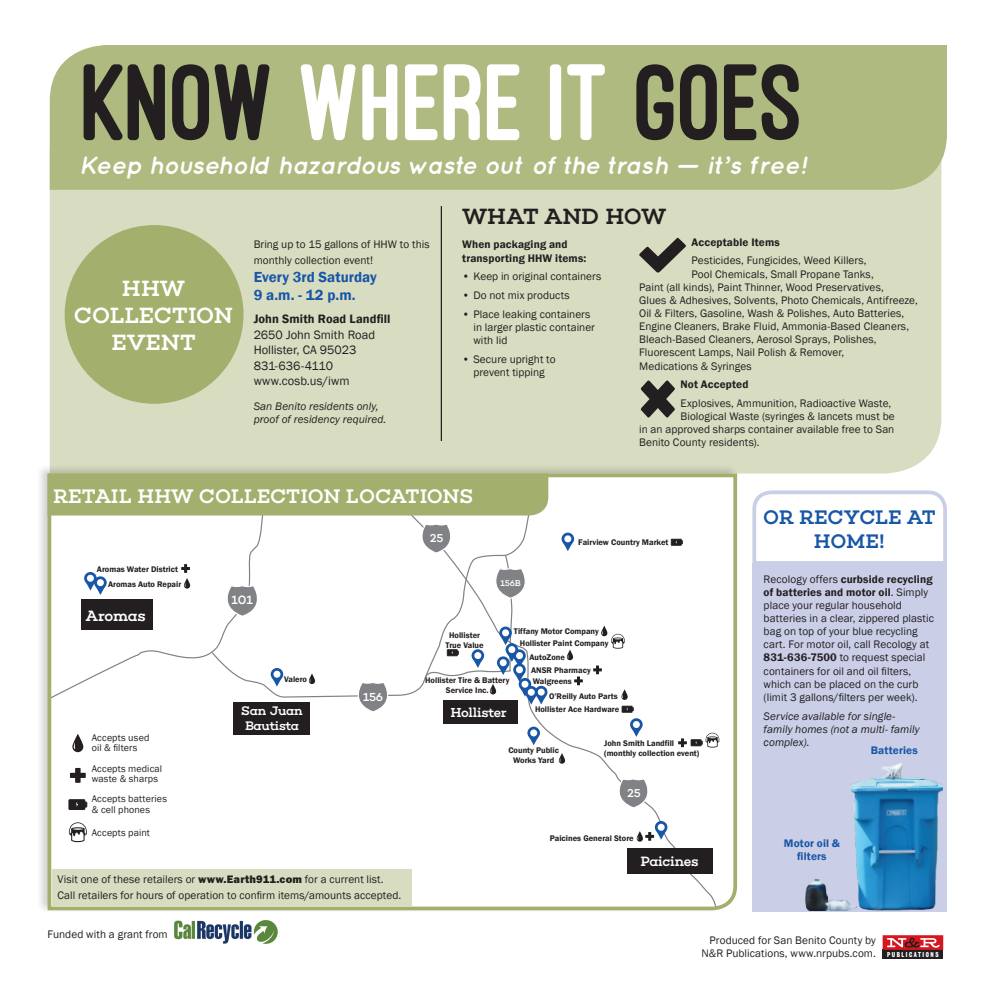
<style>
.page{position:relative;width:990px;height:990px;background:#fff}
.page>*{position:absolute;margin:0;border:0;box-sizing:border-box;transform-origin:0 0}
.t1{font:800 112.5px "Ostrich Sans";letter-spacing:-.015em;color:#231f20}
.t2{font:italic 700 25px "Quicksand";letter-spacing:-.025em;color:#fff}
.t3{font:22.5px/27px "Choplin Medium DEMO";letter-spacing:-.01em;color:#fff;text-align:center}
.t4{font:22.5px "Choplin Medium DEMO";letter-spacing:-.01em;color:#231f20}
.t5{font:20px "Choplin Medium DEMO";letter-spacing:-.01em;color:#fff}
.t6{font:20px/24px "Choplin Medium DEMO";letter-spacing:-.005em;color:#1856a6;text-align:center}
.t7{font:15.25px "Choplin Medium DEMO";letter-spacing:-.015em;color:#fff}
.t8{font:600 15px/18.1px "Franklin Gothic";color:#1856a6}
.t9{font:13.75px "Choplin Medium DEMO";letter-spacing:-.025em;color:#fff}
.t10{font:13.25px "Choplin Medium DEMO";letter-spacing:-.025em;color:#fff}
.t11{font:12.62px "Choplin Medium DEMO";letter-spacing:-.025em;color:#fff}
.t12{font:12.5px/15.6px "Franklin Gothic";color:#231f20}
.t13{font:12.25px "Choplin Medium DEMO";color:#fff}
.t14{font:11.88px "Choplin Medium DEMO";color:#fff}
.t15{font:11.62px "Choplin Medium DEMO";color:#fff}
.t16{font:11.25px/13.1px "Franklin Gothic";letter-spacing:.005em;color:#231f20}
.t17{font:italic 11.25px/13.1px "Franklin Gothic";letter-spacing:.005em;color:#231f20}
.t18{font:600 11.25px/13.1px "Franklin Gothic";letter-spacing:.01em;color:#231f20}
.t19{font:600 11.25px/13.1px "Franklin Gothic";letter-spacing:.01em;color:#1856a6;text-align:center}
.t20{font:10px/10.6px "Franklin Gothic";letter-spacing:.01em;color:#231f20}
.t21{font:8.5px "Choplin Medium DEMO";color:#fff}
.t22{font:600 8.38px/10.1px "Franklin Gothic";color:#231f20}
.t23{font:6.5px "Bureau Grotesque Three Seven";letter-spacing:.24em;color:#fff}
.s1{color:#fff}
.s2{font-weight:600}
.s3{font-weight:800}
</style>
<div class="page">
<div style="left:50px;top:190px;width:891px;height:284px;background:#d8dcc1"></div>
<div style="left:36px;top:464px;width:703px;height:450px;background:#231f20;opacity:.2"></div>
<svg style="left:46px;top:472px;width:693px;height:440px"></svg>
<div style="left:48px;top:474px;width:500px;height:42px;background:#a3b06d"></div>
<div style="left:883px;top:950px;width:60px;height:9px;background:#231f20"></div>
<svg style="left:883px;top:935px;width:60px;height:15px"></svg>
<div style="left:50px;top:45px;width:897px;height:145px;background:#afba80"></div>
<div style="left:752px;top:564px;width:195px;height:348px;background:#cacee7"></div>
<svg style="left:752px;top:490px;width:195px;height:74px"></svg>
<svg style="left:639px;top:238px;width:47px;height:35px;background:#8f8f80"></svg>
<div style="left:67px;top:227px;width:175px;height:175px;background:#a3b06d;border-radius:50%"></div>
<div style="left:65px;top:225px;width:179px;height:179px;border:4px solid #a3b06d;border-radius:50%"></div>
<hr style="left:441px;top:206px;width:1px;height:235px;background:#231f20">
<svg style="left:641px;top:380px;width:34px;height:38px"></svg>
<img style="left:174px;top:920px;width:104px;height:24px">
<svg style="left:72px;top:734px;width:11px;height:18px"></svg>
<svg style="left:74px;top:742px;width:2px;height:7px"></svg>
<svg style="left:70px;top:768px;width:16px;height:15px"></svg>
<svg style="left:68px;top:799px;width:19px;height:11px"></svg>
<svg style="left:69px;top:822px;width:18px;height:20px"></svg>
<div style="left:52px;top:870px;width:360px;height:37px;background:#d8dcc1"></div>
<img style="left:805px;top:763px;width:137px;height:147px">
<p class="t1" style="left:84px;top:43px;width:724px">KNOW <span class="s1">WHERE IT</span> GOES</p>
<p class="t2" style="left:79px;top:150px;width:728px">Keep household hazardous waste out of the trash — it’s free!</p>
<p class="t3" style="left:74px;top:276px;width:160px">HH W<br>COLLECTION<br>EVENT</p>
<p class="t16" style="left:254px;top:237px;width:177px;line-height:15.6px">Bring up to 15 gallons of HHW to this monthly collection event!</p>
<p class="t8" style="left:254px;top:268px;width:125px">Every 3rd Saturday<br>9 a.m. - 12 p.m.</p>
<p class="t12" style="left:254px;top:311px;width:138px"><span class="s2">John Smith Road Landfill<br></span>2650 John Smith Road<br>Hollister, CA 95023<br>831-636-4110 www.cosb.us/iwm</p>
<p class="t17" style="left:254px;top:400px;width:134px">San Benito residents only, proof of residency required.</p>
<p class="t4" style="left:462px;top:204px;width:199px">WHAT AND HOW</p>
<p class="t18" style="left:462px;top:238px;width:126px">When packaging and transporting HHW items:</p>
<p class="t16" style="left:462px;top:270px;width:141px">• Keep in original containers</p>
<p class="t16" style="left:462px;top:289px;width:109px">• Do not mix products</p>
<p class="t16" style="left:473px;top:308px;width:123px;text-indent:-11px">• Place leaking containers in larger plastic container with lid</p>
<p class="t16" style="left:462px;top:353px;width:95px;text-align:center">• Secure upright to prevent tipping</p>
<p class="t16" style="left:692px;top:233px;width:177px;line-height:18.8px"><span class="s2">Acceptable Items<br></span>Pesticides, Fungicides, Weed Killers,</p>
<p class="t16" style="left:639px;top:268px;width:280px;text-indent:52px">Pool Chemicals, Small Propane Tanks,<br>Paint (all kinds), Paint Thinner, Wood Preservatives,<br>Glues &amp; Adhesives, Solvents, Photo Chemicals, Antifreeze, Oil &amp; Filters, Gasoline, Wash &amp; Polishes, Auto Batteries, Engine Cleaners, Brake Fluid, Ammonia-Based Cleaners, Bleach-Based Cleaners, Aerosol Sprays, Polishes, Fluorescent Lamps, Nail Polish &amp; Remover,<br>Medications &amp; Syringes</p>
<p class="t16" style="left:681px;top:375px;width:212px;line-height:18.8px"><span class="s2">Not Accepted<br></span>Explosives, Ammunition, Radioactive Waste,</p>
<p class="t16" style="left:639px;top:410px;width:257px;text-align:justify;text-indent:41px">Biological Waste (syringes &amp; lancets must be in an approved sharps container available free to San Benito County residents).</p>
<p class="t5" style="left:53px;top:485px;width:421px">RETAIL HHW COLLECTION LOCATIONS</p>
<p class="t22" style="left:97px;top:564px;width:83px">Aromas Water District</p>
<p class="t22" style="left:108px;top:579px;width:75px">Aromas Auto Repair</p>
<p class="t7" style="left:86px;top:607px;width:62px">AROMAS</p>
<p class="t13" style="left:232px;top:593px;width:23px">101</p>
<p class="t15" style="left:430px;top:531px;width:15px">25</p>
<p class="t21" style="left:501px;top:578px;width:22px">156B</p>
<p class="t22" style="left:578px;top:538px;width:92px">Fairview Country Market</p>
<p class="t22" style="left:284px;top:674px;width:25px">Valero</p>
<p class="t14" style="left:363px;top:691px;width:22px">156</p>
<p class="t22" style="left:520px;top:625px;width:90px;line-height:12.1px;text-indent:-6px">Tiffany Motor Company<br>Hollister Paint Company</p>
<p class="t22" style="left:530px;top:652px;width:37px">AutoZone</p>
<p class="t22" style="left:549px;top:691px;width:70px">O’Reilly Auto Parts</p>
<p class="t22" style="left:446px;top:630px;width:40px;text-align:center">Hollister<br>True Value</p>
<p class="t22" style="left:531px;top:666px;width:61px">ANSR Pharmacy<br>Walgreens</p>
<p class="t22" style="left:425px;top:676px;width:86px;text-align:center">Hollister Tire &amp; Battery<br>Service Inc.</p>
<p class="t11" style="left:241px;top:703px;width:63px">SAN JUAN</p>
<p class="t10" style="left:450px;top:705px;width:58px">HOLLISTER</p>
<p class="t11" style="left:245px;top:718px;width:56px">BAUTISTA</p>
<p class="t22" style="left:535px;top:705px;width:86px">Hollister Ace Hardware</p>
<p class="t20" style="left:92px;top:732px;width:59px">Accepts used oil &amp; filters</p>
<p class="t20" style="left:92px;top:763px;width:72px">Accepts medical waste &amp; sharps</p>
<p class="t20" style="left:92px;top:794px;width:77px">Accepts batteries &amp; cell phones</p>
<p class="t20" style="left:92px;top:828px;width:60px">Accepts paint</p>
<p class="t16" style="left:58px;top:872px;width:345px;line-height:15.6px">Visit one of these retailers or <span class="s3">www.Earth911.com</span> for a current list.<br>Call retailers for hours of operation to confirm items/amounts accepted.</p>
<p class="t22" style="left:508px;top:745px;width:52px;text-align:center">County Public<br>Works Yard</p>
<p class="t22" style="left:604px;top:738px;width:97px;line-height:10.5px">John Smith Landfill (monthly collection event)</p>
<p class="t15" style="left:627px;top:786px;width:15px">25</p>
<p class="t22" style="left:550px;top:833px;width:85px">Paicines General Store</p>
<p class="t9" style="left:640px;top:853px;width:60px">PAICINES</p>
<p class="t6" style="left:763px;top:505px;width:174px">OR RECYCLE AT<br>HOME!</p>
<p class="t16" style="left:764px;top:573px;width:172px">Recology offers <span class="s2">curbside recycling of batteries and motor oil</span>. Simply place your regular household batteries in a clear, zippered plastic bag on top of your blue recycling cart. For motor oil, call Recology at <span class="s2">831-636-7500</span> to request special containers for oil and oil filters, which can be placed on the curb (limit 3 gallons/filters per week).</p>
<p class="t17" style="left:764px;top:710px;width:157px">Service available for single&shy;family homes (not a multi- family complex).</p>
<p class="t19" style="left:871px;top:744px;width:48px">Batteries</p>
<p class="t19" style="left:784px;top:837px;width:58px">Motor oil &amp; filters</p>
<p class="t16" style="left:48px;top:928px;width:122px">Funded with a grant from</p>
<p class="t16" style="left:702px;top:934px;width:176px;text-align:right">Produced for San Benito County by<br>N&amp;R Publications, www.nrpubs.com.</p>
<p class="t23" style="left:887px;top:950px;width:53px">PUBLICATIONS</p>
</div>
